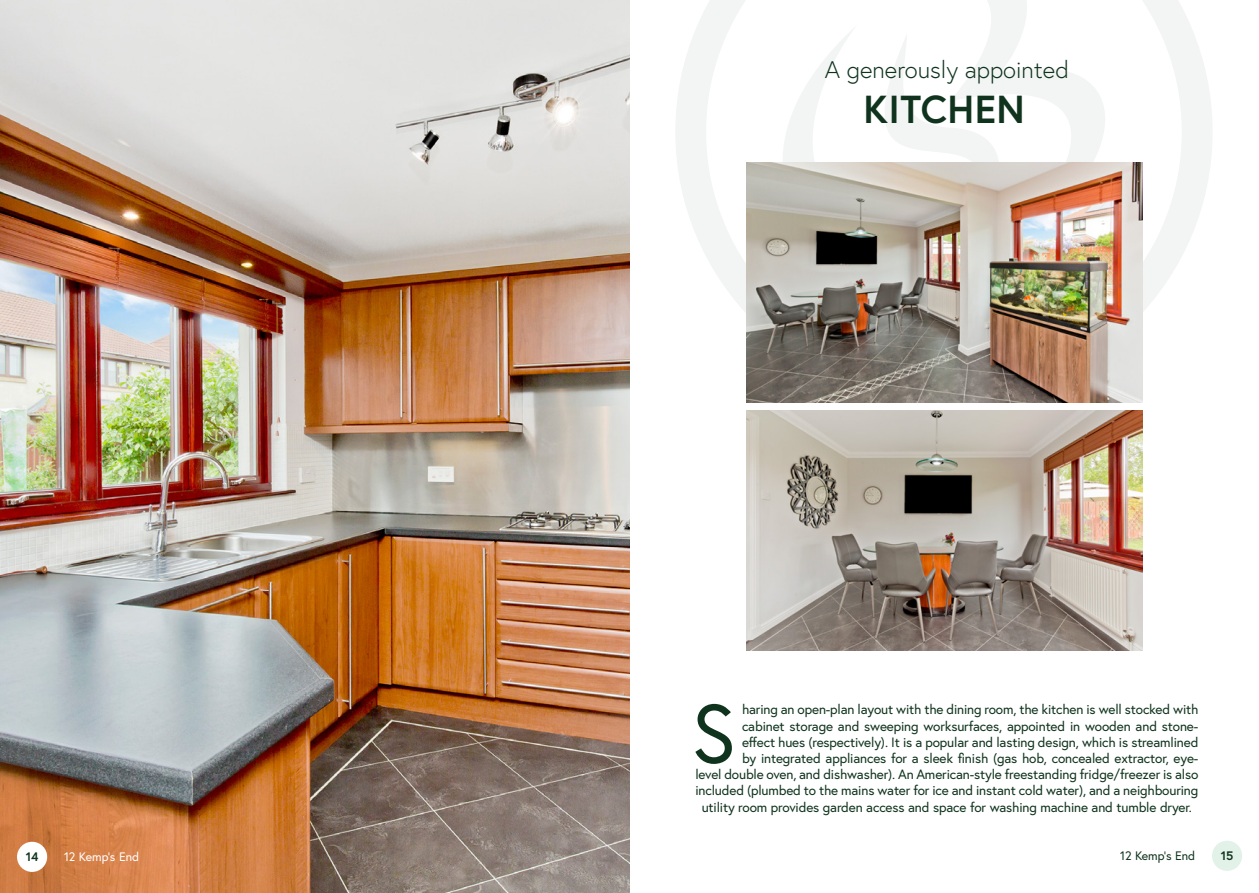
<style>
.page{position:relative;width:1259px;height:893px;background:#fff}
.page>*{position:absolute;margin:0;border:0;box-sizing:border-box;transform-origin:0 0}
.t1{font:82.95px "Europa";color:#0f331d}
.t2{font:700 39px "Europa";letter-spacing:.01em;color:#0f331d}
.t3{font:300 24px "Europa";color:#0f331d}
.t4{font:13.5px "Europa";letter-spacing:-.01em;color:#0f331d}
.t5{font:12.3px "Europa";color:#fff}
.t6{font:12.3px "Europa";color:#0f331d}
.t7{font:700 12.3px "Europa";color:#0f331d}
</style>
<div class="page">
<svg style="left:676px;top:0;width:536px;height:400px"></svg>
<img style="left:0;top:0;width:629px;height:893px">
<img style="left:746px;top:163px;width:396px;height:239px">
<img style="left:746px;top:411px;width:396px;height:240px">
<div style="left:1212px;top:841px;width:30px;height:30px;background:#e2f2e8;border-radius:50%"></div>
<div style="left:17px;top:842px;width:30px;height:30px;background:#fff;border-radius:50%"></div>
<p class="t3" style="left:825px;top:55px;width:246px">A generously appointed</p>
<p class="t2" style="left:863px;top:84px;width:163px">KITCHEN</p>
<p class="t1" style="left:691px;top:681px;width:46px">S</p>
<p class="t4" style="left:742px;top:701px;width:458px">haring an open-plan layout with the dining room, the kitchen is well stocked with</p>
<p class="t4" style="left:742px;top:717px;width:458px">cabinet storage and sweeping worksurfaces, appointed in wooden and stone-</p>
<p class="t4" style="left:742px;top:733px;width:458px">effect hues (respectively). It is a popular and lasting design, which is streamlined</p>
<p class="t4" style="left:742px;top:749px;width:458px">by integrated appliances for a sleek finish (gas hob, concealed extractor, eye-</p>
<p class="t4" style="left:695px;top:766px;width:504px">level double oven, and dishwasher). An American-style freestanding fridge/freezer is also</p>
<p class="t4" style="left:695px;top:782px;width:504px">included (plumbed to the mains water for ice and instant cold water), and a neighbouring</p>
<p class="t4" style="left:702px;top:798px;width:492px">utility room provides garden access and space for washing machine and tumble dryer.</p>
<p class="t7" style="left:26px;top:848px;width:14px">14</p>
<p class="t5" style="left:64px;top:849px;width:77px">12 Kemp’s End</p>
<p class="t6" style="left:1120px;top:848px;width:77px">12 Kemp’s End</p>
<p class="t7" style="left:1220px;top:847px;width:14px">15</p>
</div>
